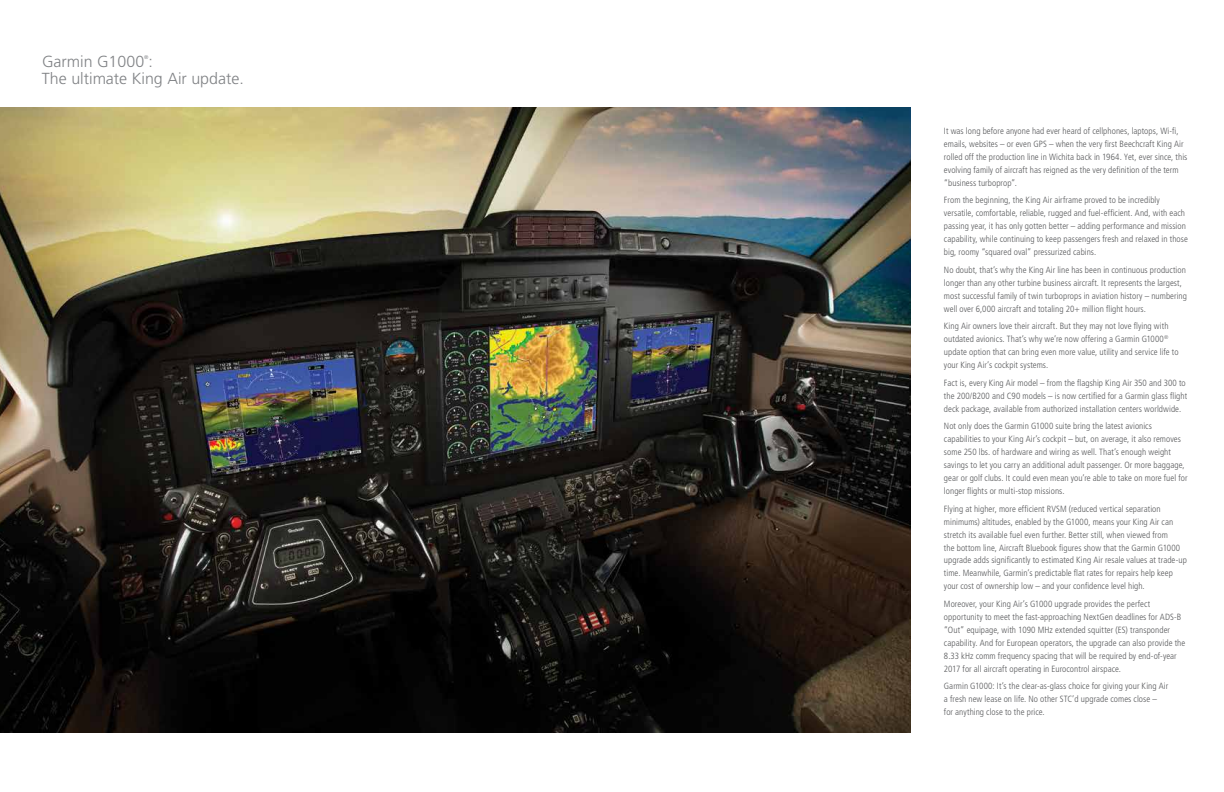
<style>
.page{position:relative;width:1224px;height:792px;background:#fff}
.page>*{position:absolute;margin:0;border:0;box-sizing:border-box;transform-origin:0 0}
.t1{font:300 16px "Frutiger LT Std";color:#808285}
.t2{font:300 condensed 9px/13px "Frutiger LT Std";letter-spacing:.005em;color:#58595b}
.t3{font:300 5.4px "Frutiger LT Std";color:#808285}
</style>
<div class="page">
<img style="left:0;top:107px;width:910px;height:626px">
<p class="t3" style="left:144px;top:54px;width:6px">®</p>
<h1 class="t1" style="left:42px;top:70px;width:203px">The ultimate King Air update.</h1>
<h1 class="t1" style="left:42px;top:53px;width:113px">Garmin G1000 :</h1>
<p class="t2" style="left:944px;top:124px;width:245px">It was long before anyone had ever heard of cellphones, laptops, Wi-fi, emails, websites – or even GPS – when the very first Beechcraft King Air rolled off the production line in Wichita back in 1964. Yet, ever since, this evolving family of aircraft has reigned as the very definition of the term “business turboprop”.</p>
<p class="t2" style="left:944px;top:194px;width:246px">From the beginning, the King Air airframe proved to be incredibly versatile, comfortable, reliable, rugged and fuel-efficient. And, with each passing year, it has only gotten better – adding performance and mission capability, while continuing to keep passengers fresh and relaxed in those big, roomy “squared oval” pressurized cabins.</p>
<p class="t2" style="left:944px;top:263px;width:245px">No doubt, that’s why the King Air line has been in continuous production longer than any other turbine business aircraft. It represents the largest, most successful family of twin turboprops in aviation history – numbering well over 6,000 aircraft and totaling 20+ million flight hours.</p>
<p class="t2" style="left:944px;top:320px;width:236px">King Air owners love their aircraft. But they may not love flying with outdated avionics. That’s why we’re now offering a Garmin G1000<sup>® </sup>update option that can bring even more value, utility and service life to your King Air’s cockpit systems.</p>
<p class="t2" style="left:944px;top:376px;width:245px">Fact is, every King Air model – from the flagship King Air 350 and 300 to the 200/B200 and C90 models – is now certified for a Garmin glass flight deck package, available from authorized installation centers worldwide.</p>
<p class="t2" style="left:944px;top:420px;width:245px">Not only does the Garmin G1000 suite bring the latest avionics capabilities to your King Air’s cockpit – but, on average, it also removes some 250 lbs. of hardware and wiring as well. That’s enough weight savings to let you carry an additional adult passenger. Or more baggage, gear or golf clubs. It could even mean you’re able to take on more fuel for longer flights or multi-stop missions.</p>
<p class="t2" style="left:944px;top:502px;width:244px">Flying at higher, more efficient RVSM (reduced vertical separation minimums) altitudes, enabled by the G1000, means your King Air can stretch its available fuel even further. Better still, when viewed from<br>the bottom line, Aircraft Bluebook figures show that the Garmin G1000 upgrade adds significantly to estimated King Air resale values at trade-up time. Meanwhile, Garmin’s predictable flat rates for repairs help keep your cost of ownership low – and your confidence level high.</p>
<p class="t2" style="left:944px;top:598px;width:243px">Moreover, your King Air’s G1000 upgrade provides the perfect opportunity to meet the fast-approaching NextGen deadlines for ADS-B “Out” equipage, with 1090 MHz extended squitter (ES) transponder capability. And for European operators, the upgrade can also provide the 8.33 kHz comm frequency spacing that will be required by end-of-year 2017 for all aircraft operating in Eurocontrol airspace.</p>
<p class="t2" style="left:944px;top:680px;width:226px">Garmin G1000: It’s the clear-as-glass choice for giving your King Air a fresh new lease on life. No other STC’d upgrade comes close – for anything close to the price.</p>
</div>
